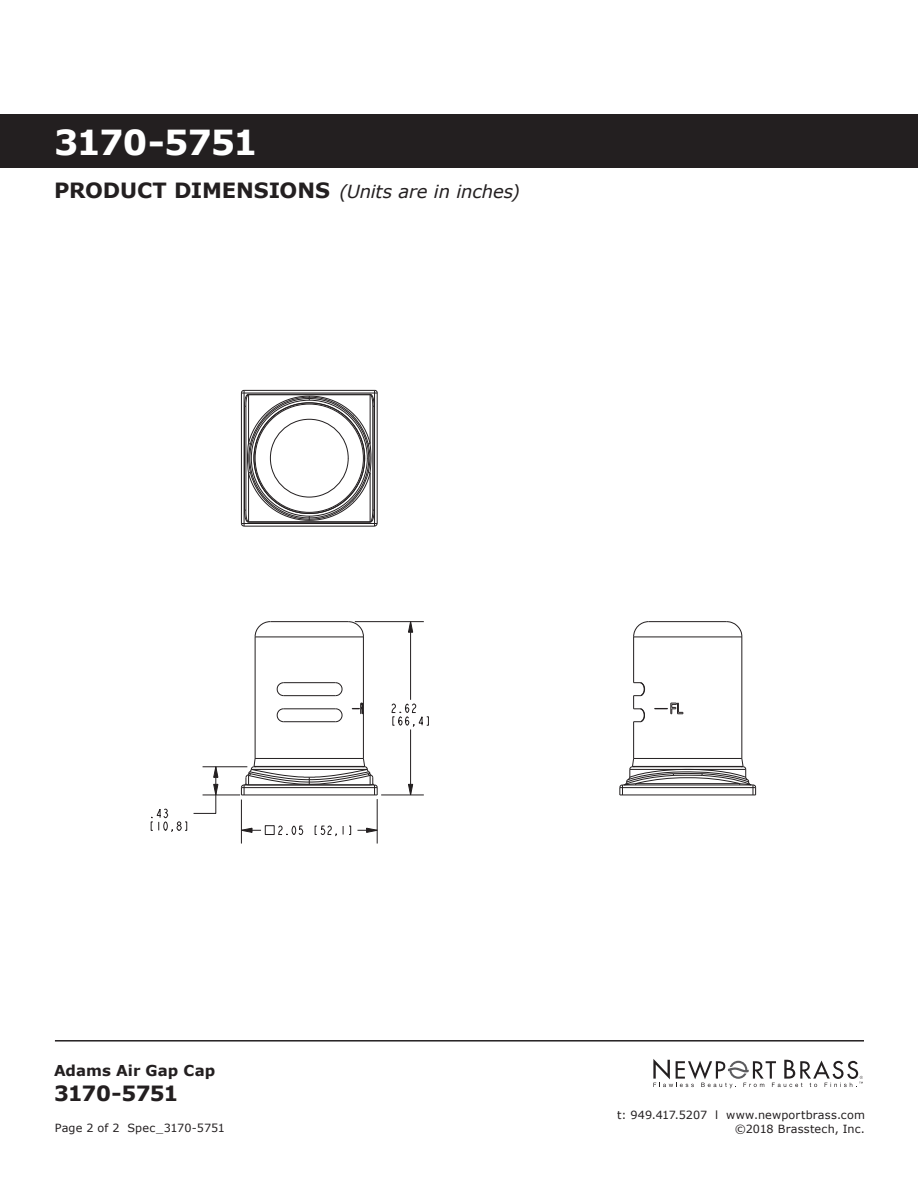
<style>
.page{position:relative;width:918px;height:1188px;background:#fff}
.page>*{position:absolute;margin:0;border:0;box-sizing:border-box;transform-origin:0 0}
.t1{font:700 34.5px "Verdana";letter-spacing:-.05em;color:#fff}
.t2{font:700 21px "Verdana";letter-spacing:-.045em;color:#231f20}
.t3{font:italic 18px "Verdana";letter-spacing:-.01em;color:#231f20}
.t4{font:700 15px "Verdana";color:#231f20}
.t5{font:11.25px/13.5px "Verdana";letter-spacing:.015em;color:#231f20;text-align:right}
.s1{font-weight:700;font-style:normal;font-size:21px}
</style>
<div class="page">
<svg style="left:653px;top:1059px;width:210px;height:29px"></svg>
<hr style="left:55px;top:1040px;width:809px;height:2px;background:#231f20">
<div style="left:0;top:114px;width:918px;height:54px;background:#231f20"></div>
<svg style="left:151px;top:808px;width:36px;height:24px"></svg>
<svg style="left:391px;top:703px;width:38px;height:24px"></svg>
<svg style="left:408px;top:784px;width:5px;height:11px"></svg>
<svg style="left:408px;top:622px;width:5px;height:11px"></svg>
<div style="left:265px;top:825px;width:10px;height:10px;border:1px solid #231f20"></div>
<svg style="left:278px;top:825px;width:26px;height:10px"></svg>
<svg style="left:315px;top:825px;width:36px;height:12px"></svg>
<hr style="left:634px;top:637px;width:108px;height:1px;background:#231f20">
<svg style="left:357px;top:828px;width:20px;height:5px"></svg>
<svg style="left:242px;top:828px;width:19px;height:5px"></svg>
<svg style="left:193px;top:766px;width:26px;height:48px"></svg>
<hr style="left:203px;top:795px;width:37px;height:1px;background:#231f20">
<hr style="left:381px;top:795px;width:43px;height:1px;background:#231f20">
<hr style="left:241px;top:800px;width:1px;height:44px;background:#231f20">
<hr style="left:203px;top:767px;width:44px;height:1px;background:#231f20">
<hr style="left:377px;top:799px;width:1px;height:45px;background:#231f20">
<hr style="left:355px;top:621px;width:69px;height:1px;background:#231f20">
<hr style="left:410px;top:622px;width:1px;height:78px;background:#231f20">
<hr style="left:410px;top:729px;width:1px;height:66px;background:#231f20">
<hr style="left:241px;top:795px;width:136px;height:1px;background:#231f20">
<hr style="left:620px;top:795px;width:136px;height:1px;background:#231f20">
<hr style="left:633px;top:637px;width:1px;height:46px;background:#231f20">
<hr style="left:633px;top:722px;width:1px;height:36px;background:#231f20">
<svg style="left:654px;top:703px;width:30px;height:12px"></svg>
<hr style="left:742px;top:637px;width:1px;height:121px;background:#231f20">
<hr style="left:649px;top:621px;width:78px;height:1px;background:#231f20">
<svg style="left:726px;top:621px;width:16px;height:16px"></svg>
<svg style="left:633px;top:621px;width:16px;height:16px"></svg>
<svg style="left:241px;top:621px;width:137px;height:174px"></svg>
<svg style="left:241px;top:390px;width:137px;height:137px"></svg>
<svg style="left:619px;top:758px;width:137px;height:37px"></svg>
<svg style="left:633px;top:682px;width:12px;height:40px"></svg>
<h1 class="t1" style="left:54px;top:118px;width:205px">3170-5751</h1>
<h3 class="t3" style="left:54px;top:179px;width:467px"><span class="s1">PRODUCT DIMENSIONS</span> (Units are in inches)</h3>
<h3 class="t4" style="left:54px;top:1060px;width:163px">Adams Air Gap Cap</h3>
<h2 class="t2" style="left:54px;top:1078px;width:126px">3170-5751</h2>
<p class="t5" style="left:55px;top:1121px;width:172px">Page 2 of 2 Spec_3170-5751</p>
<p class="t5" style="left:617px;top:1108px;width:249px">t: 949.417.5207 l www.newportbrass.com ©2018 Brasstech, Inc.</p>
</div>
